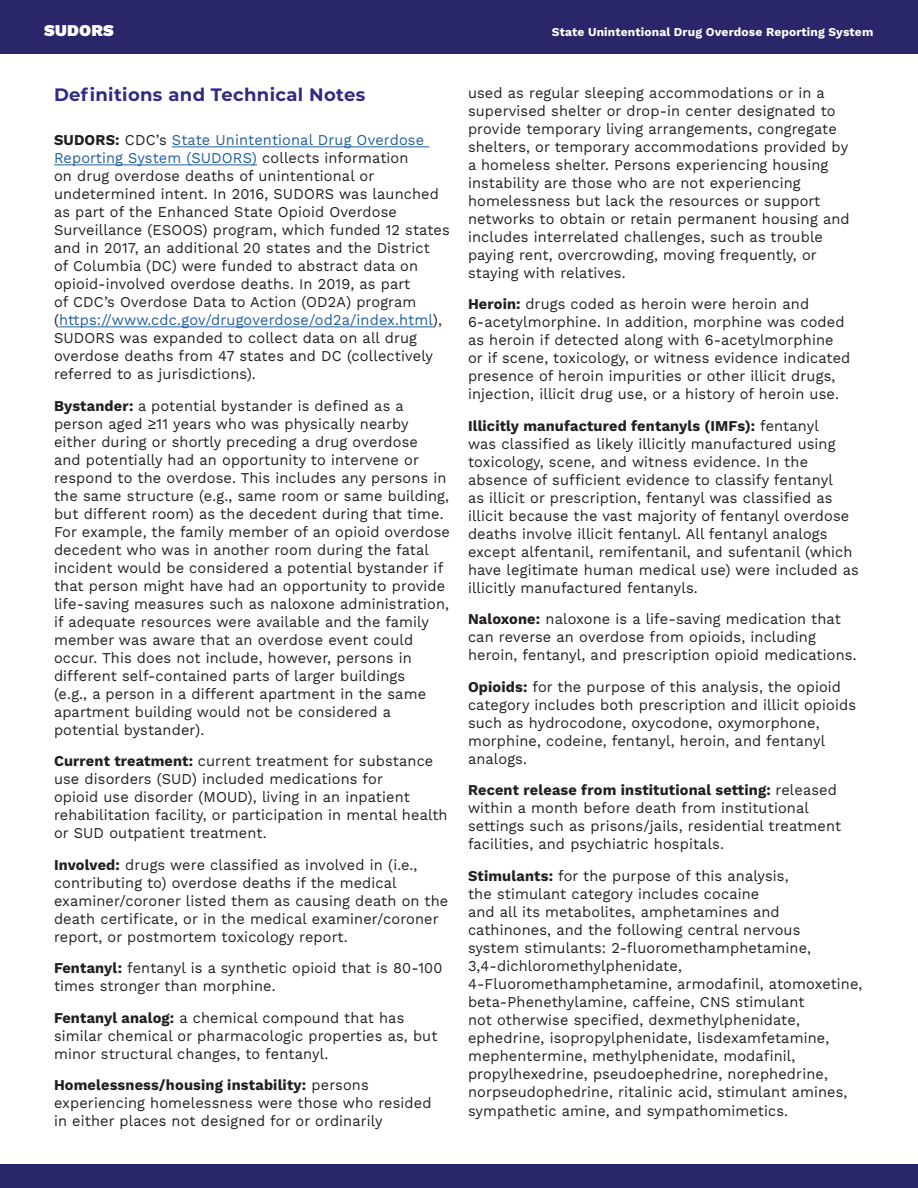
<style>
.page{position:relative;width:918px;height:1188px;background:#fff}
.page>*{position:absolute;margin:0;border:0;box-sizing:border-box;transform-origin:0 0}
.t1{font:700 18px "Montserrat";letter-spacing:.02em;color:#2e2b85}
.t2{font:16.5px "Work Sans";letter-spacing:.01em;color:#fff}
.t3{font:15px/18px "Work Sans";letter-spacing:.01em;color:#231f20}
.t4{font:12px "Work Sans";letter-spacing:.01em;color:#fff}
.s1{color:#215e9e}
</style>
<div class="page">
<hr style="left:172px;top:146px;width:257px;height:1px;background:#215e9e">
<hr style="left:54px;top:164px;width:203px;height:1px;background:#215e9e">
<hr style="left:59px;top:326px;width:374px;height:1px;background:#215e9e">
<div style="left:0;top:0;width:918px;height:54px;background:#292669"></div>
<div style="left:0;top:1164px;width:918px;height:24px;background:#292669"></div>
<p class="t2" style="left:44px;top:18px;width:71px">SUDORS</p>
<p class="t4" style="left:552px;top:22px;width:323px">State Unintentional Drug Overdose Reporting System</p>
<h2 class="t1" style="left:54px;top:82px;width:313px">Definitions and Technical Notes</h2>
<p class="t3" style="left:54px;top:131px;width:397px">SUDORS: CDC’s <span class="s1">State Unintentional Drug Overdose Reporting System (SUDORS)</span> collects information<br>on drug overdose deaths of unintentional or undetermined intent. In 2016, SUDORS was launched as part of the Enhanced State Opioid Overdose Surveillance (ESOOS) program, which funded 12 states and in 2017, an additional 20 states and the District<br>of Columbia (DC) were funded to abstract data on opioid-involved overdose deaths. In 2019, as part<br>of CDC’s Overdose Data to Action (OD2A) program (<span class="s1">https://www.cdc.gov/drugoverdose/od2a/index.html</span>), SUDORS was expanded to collect data on all drug overdose deaths from 47 states and DC (collectively referred to as jurisdictions).</p>
<p class="t3" style="left:54px;top:396px;width:397px">Bystander: a potential bystander is defined as a person aged ≥11 years who was physically nearby either during or shortly preceding a drug overdose<br>and potentially had an opportunity to intervene or respond to the overdose. This includes any persons in the same structure (e.g., same room or same building, but different room) as the decedent during that time.<br>For example, the family member of an opioid overdose decedent who was in another room during the fatal incident would be considered a potential bystander if that person might have had an opportunity to provide life-saving measures such as naloxone administration, if adequate resources were available and the family member was aware that an overdose event could occur. This does not include, however, persons in different self-contained parts of larger buildings<br>(e.g., a person in a different apartment in the same apartment building would not be considered a potential bystander).</p>
<p class="t3" style="left:54px;top:752px;width:395px">Current treatment: current treatment for substance use disorders (SUD) included medications for<br>opioid use disorder (MOUD), living in an inpatient rehabilitation facility, or participation in mental health or SUD outpatient treatment.</p>
<p class="t3" style="left:54px;top:855px;width:396px">Involved: drugs were classified as involved in (i.e., contributing to) overdose deaths if the medical examiner/coroner listed them as causing death on the death certificate, or in the medical examiner/coroner report, or postmortem toxicology report.</p>
<p class="t3" style="left:54px;top:959px;width:390px">Fentanyl: fentanyl is a synthetic opioid that is 80-100 times stronger than morphine.</p>
<p class="t3" style="left:54px;top:1008px;width:385px">Fentanyl analog: a chemical compound that has similar chemical or pharmacologic properties as, but minor structural changes, to fentanyl.</p>
<p class="t3" style="left:54px;top:1076px;width:379px">Homelessness/housing instability: persons experiencing homelessness were those who resided in either places not designed for or ordinarily</p>
<p class="t3" style="left:468px;top:83px;width:383px">used as regular sleeping accommodations or in a supervised shelter or drop-in center designated to provide temporary living arrangements, congregate shelters, or temporary accommodations provided by a homeless shelter. Persons experiencing housing instability are those who are not experiencing homelessness but lack the resources or support networks to obtain or retain permanent housing and includes interrelated challenges, such as trouble paying rent, overcrowding, moving frequently, or staying with relatives.</p>
<p class="t3" style="left:468px;top:294px;width:384px">Heroin: drugs coded as heroin were heroin and 6-acetylmorphine. In addition, morphine was coded as heroin if detected along with 6-acetylmorphine or if scene, toxicology, or witness evidence indicated presence of heroin impurities or other illicit drugs, injection, illicit drug use, or a history of heroin use.</p>
<p class="t3" style="left:468px;top:416px;width:392px">Illicitly manufactured fentanyls (IMFs): fentanyl<br>was classified as likely illicitly manufactured using toxicology, scene, and witness evidence. In the absence of sufficient evidence to classify fentanyl<br>as illicit or prescription, fentanyl was classified as illicit because the vast majority of fentanyl overdose deaths involve illicit fentanyl. All fentanyl analogs except alfentanil, remifentanil, and sufentanil (which have legitimate human medical use) were included as illicitly manufactured fentanyls.</p>
<p class="t3" style="left:468px;top:609px;width:390px">Naloxone: naloxone is a life-saving medication that can reverse an overdose from opioids, including heroin, fentanyl, and prescription opioid medications.</p>
<p class="t3" style="left:468px;top:677px;width:390px">Opioids: for the purpose of this analysis, the opioid category includes both prescription and illicit opioids such as hydrocodone, oxycodone, oxymorphone, morphine, codeine, fentanyl, heroin, and fentanyl analogs.</p>
<p class="t3" style="left:468px;top:780px;width:375px">Recent release from institutional setting: released within a month before death from institutional settings such as prisons/jails, residential treatment facilities, and psychiatric hospitals.</p>
<p class="t3" style="left:468px;top:866px;width:396px">Stimulants: for the purpose of this analysis,<br>the stimulant category includes cocaine<br>and all its metabolites, amphetamines and cathinones, and the following central nervous<br>system stimulants: 2-fluoromethamphetamine, 3,4-dichloromethylphenidate, 4-Fluoromethamphetamine, armodafinil, atomoxetine, beta-Phenethylamine, caffeine, CNS stimulant<br>not otherwise specified, dexmethylphenidate, ephedrine, isopropylphenidate, lisdexamfetamine, mephentermine, methylphenidate, modafinil, propylhexedrine, pseudoephedrine, norephedrine, norpseudophedrine, ritalinic acid, stimulant amines,</p>
<p class="t3" style="left:468px;top:1101px;width:322px">sympathetic amine, and sympathomimetics.</p>
</div>
